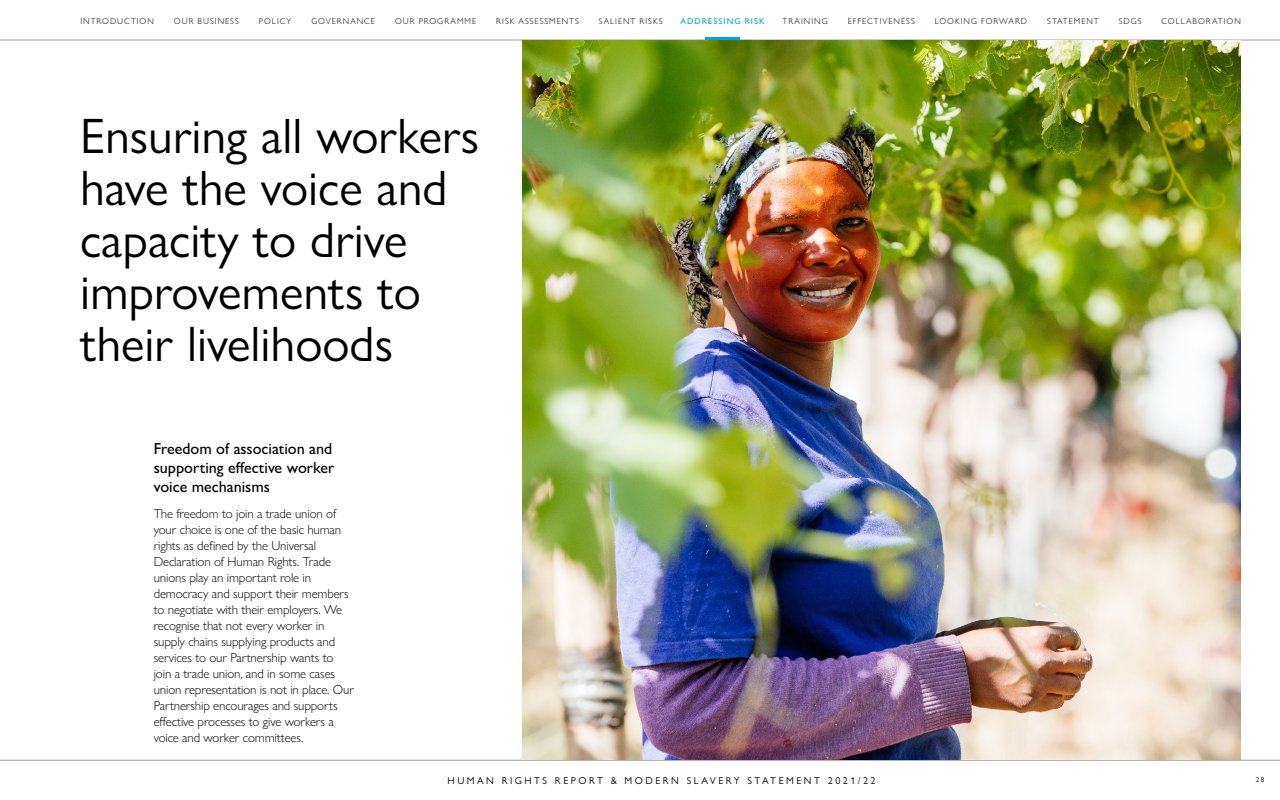
<style>
.page{position:relative;width:1280px;height:800px;background:#fff}
.page>*{position:absolute;margin:0;border:0;box-sizing:border-box;transform-origin:0 0}
.t1{font:50px/52px "Gill Sans Nova";color:#000}
.t2{font:500 16px/19px "Gill Sans Nova";color:#000}
.t3{font:300 13px/16px "Gill Sans Nova";letter-spacing:-.01em;color:#000}
.t4{font:10px "Gill Sans Nova";letter-spacing:.25em;color:#000}
.t5{font:300 8.5px "Gill Sans Nova";letter-spacing:.12em;color:#000}
.t6{font:500 8.5px "Gill Sans Nova";letter-spacing:.12em;color:#00a5df}
.t7{font:7px "Gill Sans Nova";color:#000}
</style>
<div class="page">
<hr style="left:0;top:40px;width:1280px;height:1px;background:#9d9d9c">
<hr style="left:0;top:760px;width:1280px;height:1px;background:#9d9d9c">
<img style="left:522px;top:40px;width:718px;height:720px">
<hr style="left:706px;top:37px;width:34px;height:3px;background:#00a5df">
<p class="t5" style="left:80px;top:16px;width:75px">INTRODUCTION</p>
<p class="t5" style="left:174px;top:16px;width:66px">OUR BUSINESS</p>
<p class="t5" style="left:259px;top:16px;width:34px">POLICY</p>
<p class="t5" style="left:311px;top:16px;width:65px">GOVERNANCE</p>
<p class="t5" style="left:395px;top:16px;width:83px">OUR PROGRAMME</p>
<p class="t5" style="left:496px;top:16px;width:84px">RISK ASSESSMENTS</p>
<p class="t5" style="left:599px;top:16px;width:65px">SALIENT RISKS</p>
<p class="t6" style="left:680px;top:16px;width:86px">ADDRESSING RISK</p>
<p class="t5" style="left:783px;top:16px;width:47px">TRAINING</p>
<p class="t5" style="left:848px;top:16px;width:69px">EFFECTIVENESS</p>
<p class="t5" style="left:935px;top:16px;width:94px">LOOKING FORWARD</p>
<p class="t5" style="left:1047px;top:16px;width:53px">STATEMENT</p>
<p class="t5" style="left:1119px;top:16px;width:24px">SDGS</p>
<p class="t5" style="left:1161px;top:16px;width:81px">COLLABORATION</p>
<h1 class="t1" style="left:80px;top:110px;width:401px">Ensuring all workers have the voice and capacity to drive improvements to their livelihoods</h1>
<p class="t2" style="left:154px;top:439px;width:182px">Freedom of association and supporting effective worker voice mechanisms</p>
<p class="t3" style="left:154px;top:505px;width:202px">The freedom to join a trade union of your choice is one of the basic human rights as defined by the Universal Declaration of Human Rights. Trade unions play an important role in democracy and support their members to negotiate with their employers. We recognise that not every worker in supply chains supplying products and services to our Partnership wants to join a trade union, and in some cases union representation is not in place. Our Partnership encourages and supports effective processes to give workers a voice and worker committees.</p>
<p class="t4" style="left:448px;top:774px;width:429px">HUMAN RIGHTS REPORT &amp; MODERN SLAVERY STATEMENT 2021/22</p>
<p class="t7" style="left:1256px;top:775px;width:10px">28</p>
</div>
